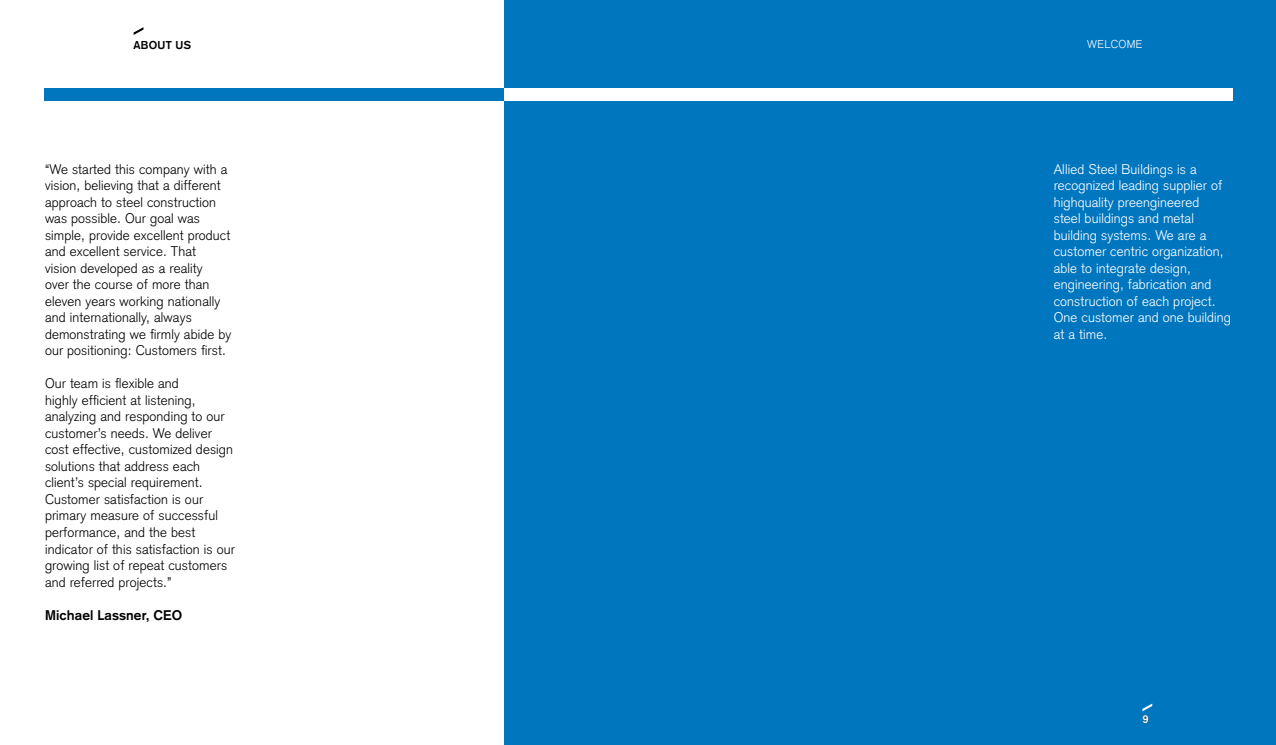
<style>
.page{position:relative;width:1276px;height:745px;background:#fff}
.page>*{position:absolute;margin:0;border:0;box-sizing:border-box;transform-origin:0 0}
.t1{font:300 13.75px/16.5px "Akzidenz Grotesk";letter-spacing:.01em;color:#000}
.t2{font:300 13.75px/16.5px "Akzidenz Grotesk";letter-spacing:.01em;color:#fff}
.t3{font:700 13.75px "Akzidenz Grotesk";letter-spacing:.01em;color:#000}
.t4{font:700 11.25px "Akzidenz Grotesk";letter-spacing:.025em;color:#000}
.t5{font:300 11.25px "Akzidenz Grotesk";letter-spacing:.025em;color:#fff}
.t6{font:700 11.25px "Akzidenz Grotesk";color:#fff}
</style>
<div class="page">
<svg style="left:134px;top:27px;width:9px;height:8px"></svg>
<div style="left:504px;top:0;width:772px;height:744px;background:#0076bf"></div>
<div style="left:44px;top:89px;width:460px;height:12px;background:#0076bf"></div>
<div style="left:504px;top:89px;width:729px;height:12px;background:#fff"></div>
<svg style="left:1142px;top:703px;width:10px;height:8px"></svg>
<p class="t4" style="left:134px;top:38px;width:59px">ABOUT US</p>
<p class="t1" style="left:45px;top:160px;width:188px">“We started this company with a vision, believing that a different approach to steel construction was possible. Our goal was simple, provide excellent product and excellent service. That<br>vision developed as a reality<br>over the course of more than eleven years working nationally and internationally, always demonstrating we frmly abide by our positioning: Customers frst.</p>
<p class="t1" style="left:45px;top:375px;width:191px">Our team is fexible and<br>highly effcient at listening, analyzing and responding to our customer’s needs. We deliver cost effective, customized design solutions that address each client’s special requirement.<br>Customer satisfaction is our primary measure of successful performance, and the best indicator of this satisfaction is our growing list of repeat customers and referred projects.”</p>
<p class="t3" style="left:45px;top:606px;width:139px">Michael Lassner, CEO</p>
<p class="t5" style="left:1087px;top:38px;width:57px">WELCOME</p>
<p class="t2" style="left:1053px;top:160px;width:179px">Allied Steel Buildings is a recognized leading supplier of highquality preengineered<br>steel buildings and metal building systems. We are a customer centric organization, able to integrate design, engineering, fabrication and construction of each project.<br>One customer and one building at a time.</p>
<p class="t6" style="left:1142px;top:711px;width:8px">9</p>
</div>
